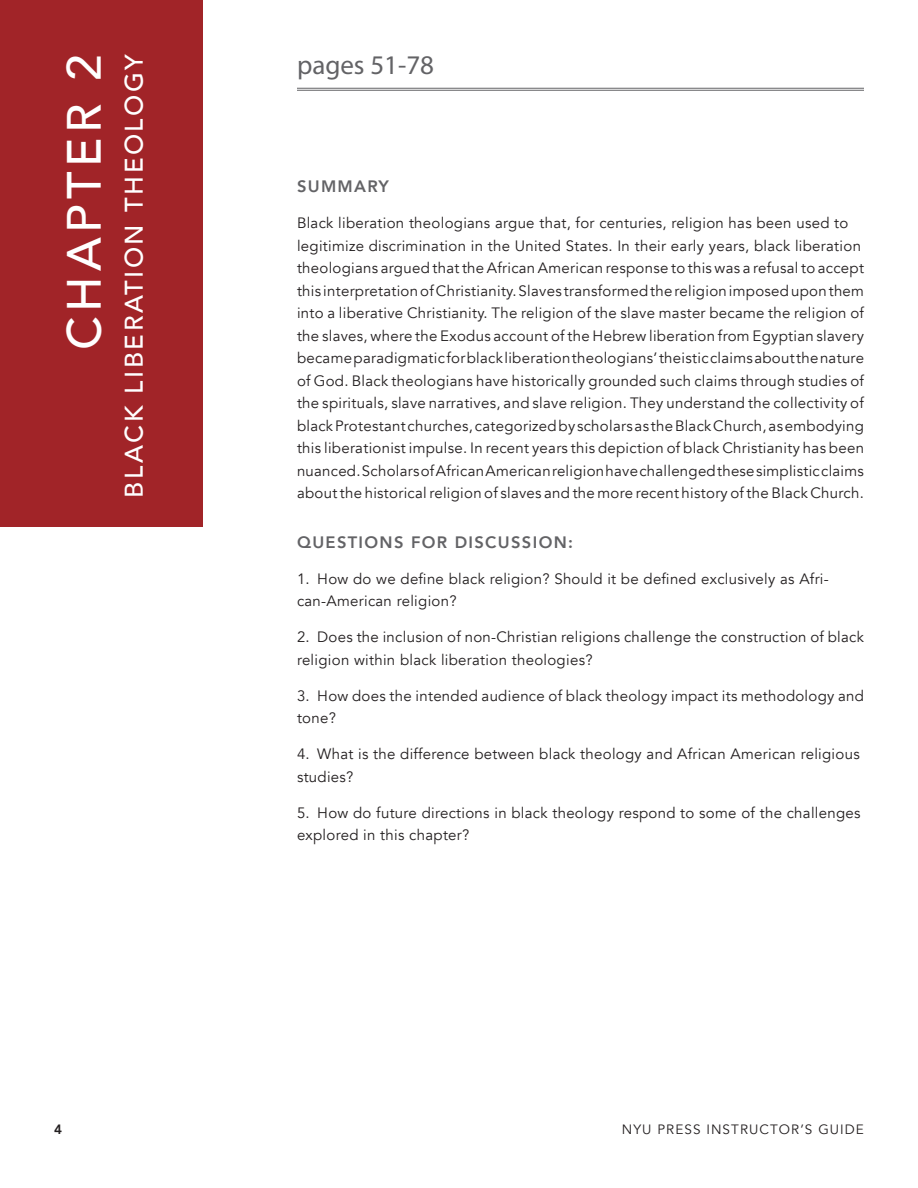
<style>
.page{position:relative;width:918px;height:1188px;background:#fff}
.page>*{position:absolute;margin:0;border:0;box-sizing:border-box;transform-origin:0 0}
.t1{font:500 48px "Avenir";letter-spacing:.1em;color:#fff}
.t2{font:27px "Myriad Pro";color:#636366}
.t3{font:500 25.5px "Avenir";letter-spacing:.1em;color:#fff}
.t4{font:800 16.5px "Avenir";letter-spacing:.08em;color:#636366}
.t5{font:15px/22.5px "Avenir";letter-spacing:.02em;color:#231f20}
.t6{font:13.5px "Avenir";letter-spacing:.08em;color:#231f20}
.t7{font:800 13.5px "Avenir";color:#231f20}
</style>
<div class="page">
<div style="left:0;top:0;width:202px;height:526px;background:#a12428"></div>
<hr style="left:297px;top:88px;width:567px;height:1px;background:#636366">
<hr style="left:297px;top:90px;width:567px;height:1px;background:#636366">
<h1 class="t1" style="left:43px;top:350px;width:298px;rotate:-90deg">CHAPTER 2</h1>
<h3 class="t3" style="left:112px;top:498px;width:446px;rotate:-90deg">BLACK LIBERATION THEOLOGY</h3>
<h2 class="t2" style="left:297px;top:49px;width:139px">pages 51-78</h2>
<p class="t4" style="left:297px;top:173px;width:93px">SUMMARY</p>
<p class="t5" style="left:297px;top:212px;width:569px">Black liberation theologians argue that, for centuries, religion has been used to legitimize discrimination in the United States. In their early years, black liberation theologians argued that the African American response to this was a refusal to accept this interpretation of Christianity. Slaves transformed the religion imposed upon them into a liberative Christianity. The religion of the slave master became the religion of the slaves, where the Exodus account of the Hebrew liberation from Egyptian slavery became paradigmatic for black liberation theologians’ theistic claims about the nature of God. Black theologians have historically grounded such claims through studies of the spirituals, slave narratives, and slave religion. They understand the collectivity of black Protestant churches, categorized by scholars as the Black Church, as embodying this liberationist impulse. In recent years this depiction of black Christianity has been nuanced. Scholars of African American religion have challenged these simplistic claims about the historical religion of slaves and the more recent history of the Black Church.</p>
<p class="t4" style="left:297px;top:529px;width:278px">QUESTIONS FOR DISCUSSION:</p>
<p class="t5" style="left:297px;top:567px;width:533px">1. How do we define black religion? Should it be defined exclusively as Afri&shy;can-American religion?</p>
<p class="t5" style="left:297px;top:626px;width:569px">2. Does the inclusion of non-Christian religions challenge the construction of black religion within black liberation theologies?</p>
<p class="t5" style="left:297px;top:684px;width:569px">3. How does the intended audience of black theology impact its methodology and tone?</p>
<p class="t5" style="left:297px;top:743px;width:564px">4. What is the difference between black theology and African American religious studies?</p>
<p class="t5" style="left:297px;top:801px;width:565px">5. How do future directions in black theology respond to some of the challenges explored in this chapter?</p>
<p class="t7" style="left:54px;top:1119px;width:9px">4</p>
<p class="t6" style="left:622px;top:1121px;width:244px">NYU PRESS INSTRUCTOR’S GUIDE</p>
</div>
